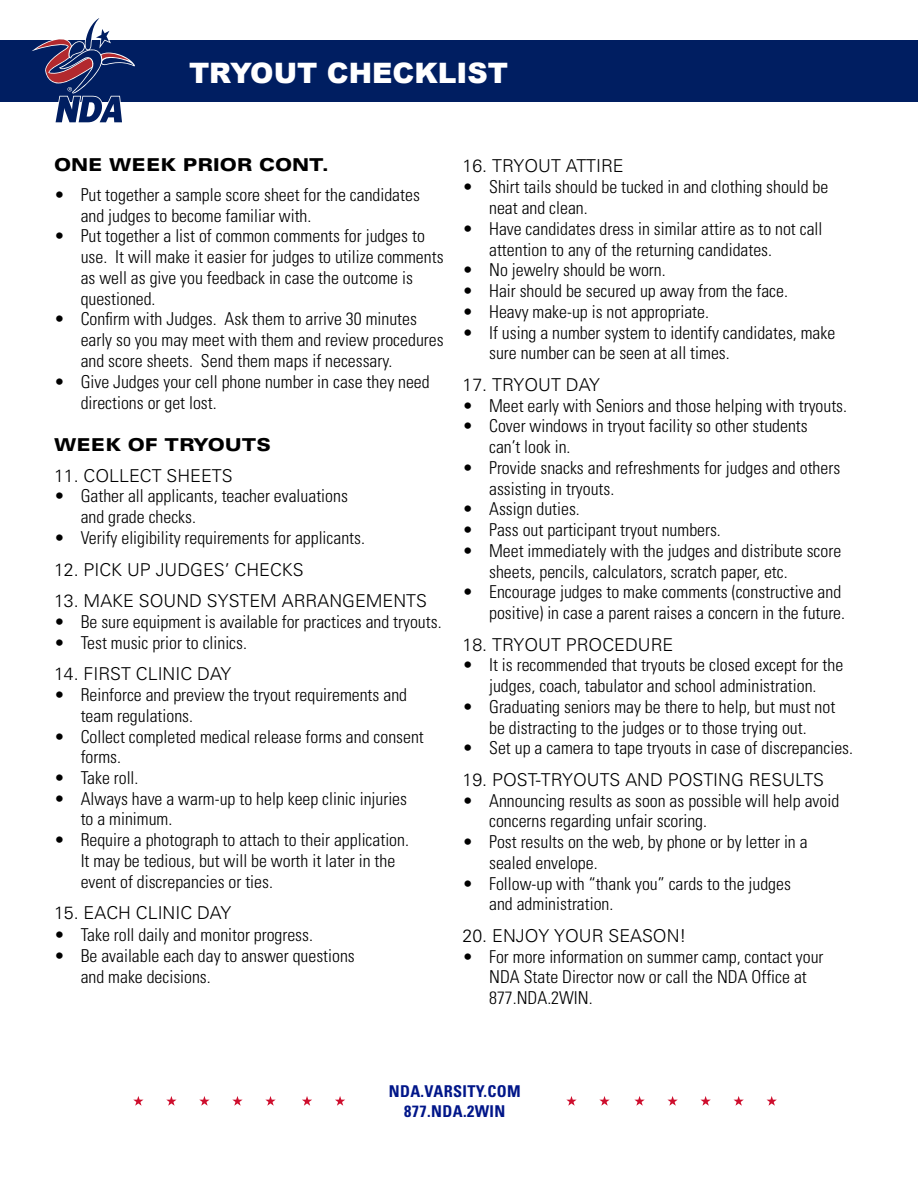
<style>
.page{position:relative;width:918px;height:1188px;background:#fff}
.page>*{position:absolute;margin:0;border:0;box-sizing:border-box;transform-origin:0 0}
.t1{font:900 28.2px "Arial";color:#fff}
.t2{font:300 condensed 17.7px/20.7px "Univers";color:#000}
.t3{font:300 17.7px "Univers";color:#000}
.t4{font:900 expanded 17.7px "Univers";color:#000}
.t5{font:700 condensed 16.35px/20.1px "Univers";letter-spacing:.02em;color:#001689;text-align:center}
</style>
<div class="page">
<div style="left:0;top:41px;width:918px;height:61px;background:#001e61"></div>
<svg style="left:32px;top:18px;width:103px;height:105px"></svg>
<svg style="left:133px;top:1096px;width:11px;height:10px"></svg>
<svg style="left:166px;top:1096px;width:11px;height:10px"></svg>
<svg style="left:199px;top:1096px;width:11px;height:10px"></svg>
<svg style="left:302px;top:1096px;width:10px;height:10px"></svg>
<svg style="left:335px;top:1096px;width:10px;height:10px"></svg>
<svg style="left:232px;top:1096px;width:11px;height:10px"></svg>
<svg style="left:265px;top:1096px;width:11px;height:10px"></svg>
<svg style="left:566px;top:1096px;width:11px;height:10px"></svg>
<svg style="left:599px;top:1096px;width:11px;height:10px"></svg>
<svg style="left:634px;top:1096px;width:11px;height:10px"></svg>
<svg style="left:667px;top:1096px;width:11px;height:10px"></svg>
<svg style="left:700px;top:1096px;width:11px;height:10px"></svg>
<svg style="left:734px;top:1096px;width:10px;height:10px"></svg>
<svg style="left:767px;top:1096px;width:10px;height:10px"></svg>
<h1 class="t1" style="left:189px;top:52px;width:321px">TRYOUT CHECKLIST</h1>
<p class="t4" style="left:54px;top:155px;width:276px">ONE WEEK PRIOR CONT.</p>
<p class="t2" style="left:81px;top:184px;width:341px;text-indent:-27px">• Put together a sample score sheet for the candidates and judges to become familiar with.</p>
<p class="t2" style="left:81px;top:226px;width:364px;text-indent:-27px">• Put together a list of common comments for judges to use. It will make it easier for judges to utilize comments as well as give you feedback in case the outcome is questioned.</p>
<p class="t2" style="left:81px;top:309px;width:364px;text-indent:-27px">• Confirm with Judges. Ask them to arrive 30 minutes early so you may meet with them and review procedures and score sheets. Send them maps if necessary.</p>
<p class="t2" style="left:81px;top:370px;width:351px;line-height:21.3px;text-indent:-27px">• Give Judges your cell phone number in case they need directions or get lost.</p>
<p class="t4" style="left:54px;top:435px;width:218px">WEEK OF TRYOUTS</p>
<p class="t3" style="left:54px;top:465px;width:180px">11. COLLECT SHEETS</p>
<p class="t2" style="left:81px;top:486px;width:269px;text-indent:-27px">• Gather all applicants, teacher evaluations and grade checks.</p>
<p class="t2" style="left:54px;top:527px;width:313px">• Verify eligibility requirements for applicants.</p>
<p class="t3" style="left:54px;top:559px;width:251px">12. PICK UP JUDGES’ CHECKS</p>
<p class="t3" style="left:54px;top:590px;width:374px">13. MAKE SOUND SYSTEM ARRANGEMENTS</p>
<p class="t2" style="left:54px;top:611px;width:389px">• Be sure equipment is available for practices and tryouts.</p>
<p class="t2" style="left:54px;top:632px;width:195px">• Test music prior to clinics.</p>
<p class="t3" style="left:54px;top:663px;width:179px">14. FIRST CLINIC DAY</p>
<p class="t2" style="left:81px;top:684px;width:328px;text-indent:-27px">• Reinforce and preview the tryout requirements and team regulations.</p>
<p class="t2" style="left:81px;top:726px;width:345px;text-indent:-27px">• Collect completed medical release forms and consent forms.</p>
<p class="t2" style="left:54px;top:767px;width:86px">• Take roll.</p>
<p class="t2" style="left:81px;top:788px;width:328px;text-indent:-27px">• Always have a warm-up to help keep clinic injuries to a minimum.</p>
<p class="t2" style="left:81px;top:829px;width:330px;text-indent:-27px">• Require a photograph to attach to their application.<br>It may be tedious, but will be worth it later in the event of discrepancies or ties.</p>
<p class="t3" style="left:54px;top:902px;width:179px">15. EACH CLINIC DAY</p>
<p class="t2" style="left:54px;top:924px;width:261px">• Take roll daily and monitor progress.</p>
<p class="t2" style="left:81px;top:945px;width:276px;line-height:21.3px;text-indent:-27px">• Be available each day to answer questions and make decisions.</p>
<p class="t3" style="left:463px;top:155px;width:163px">16. TRYOUT ATTIRE</p>
<p class="t2" style="left:489px;top:176px;width:341px;line-height:21.3px;text-indent:-27px">• Shirt tails should be tucked in and clothing should be neat and clean.</p>
<p class="t2" style="left:489px;top:218px;width:335px;text-indent:-27px">• Have candidates dress in similar attire as to not call attention to any of the returning candidates.</p>
<p class="t2" style="left:463px;top:260px;width:205px">• No jewelry should be worn.</p>
<p class="t2" style="left:463px;top:280px;width:327px">• Hair should be secured up away from the face.</p>
<p class="t2" style="left:463px;top:301px;width:248px">• Heavy make-up is not appropriate.</p>
<p class="t2" style="left:489px;top:322px;width:348px;text-indent:-27px">• If using a number system to identify candidates, make sure number can be seen at all times.</p>
<p class="t3" style="left:463px;top:374px;width:139px">17. TRYOUT DAY</p>
<p class="t2" style="left:463px;top:395px;width:386px">• Meet early with Seniors and those helping with tryouts.</p>
<p class="t2" style="left:489px;top:416px;width:320px;text-indent:-27px">• Cover windows in tryout facility so other students can’t look in.</p>
<p class="t2" style="left:489px;top:457px;width:353px;text-indent:-27px">• Provide snacks and refreshments for judges and others assisting in tryouts.</p>
<p class="t2" style="left:463px;top:499px;width:119px">• Assign duties.</p>
<p class="t2" style="left:463px;top:519px;width:260px">• Pass out participant tryout numbers.</p>
<p class="t2" style="left:489px;top:540px;width:354px;text-indent:-27px">• Meet immediately with the judges and distribute score sheets, pencils, calculators, scratch paper, etc.</p>
<p class="t2" style="left:463px;top:581px;width:384px;text-align:right">• Encourage judges to make comments (constructive and positive) in case a parent raises a concern in the future.</p>
<p class="t3" style="left:463px;top:634px;width:212px">18. TRYOUT PROCEDURE</p>
<p class="t2" style="left:463px;top:655px;width:382px;text-align:center">• It is recommended that tryouts be closed except for the judges, coach, tabulator and school administration.</p>
<p class="t2" style="left:463px;top:696px;width:374px;text-align:center">• Graduating seniors may be there to help, but must not be distracting to the judges or to those trying out.</p>
<p class="t2" style="left:463px;top:737px;width:392px">• Set up a camera to tape tryouts in case of discrepancies.</p>
<p class="t3" style="left:463px;top:769px;width:363px">19. POST-TRYOUTS AND POSTING RESULTS</p>
<p class="t2" style="left:489px;top:790px;width:352px;text-indent:-27px">• Announcing results as soon as possible will help avoid concerns regarding unfair scoring.</p>
<p class="t2" style="left:489px;top:831px;width:320px;text-indent:-27px">• Post results on the web, by phone or by letter in a sealed envelope.</p>
<p class="t2" style="left:489px;top:873px;width:303px;text-indent:-27px">• Follow-up with “thank you” cards to the judges and administration.</p>
<p class="t3" style="left:463px;top:925px;width:226px">20. ENJOY YOUR SEASON!</p>
<p class="t2" style="left:489px;top:946px;width:336px;text-indent:-27px">• For more information on summer camp, contact your<br>NDA State Director now or call the NDA Office at<br>877.NDA.2WIN.</p>
<p class="t5" style="left:389px;top:1081px;width:133px">NDA.VARSITY.COM<br>877.NDA.2WIN</p>
</div>
